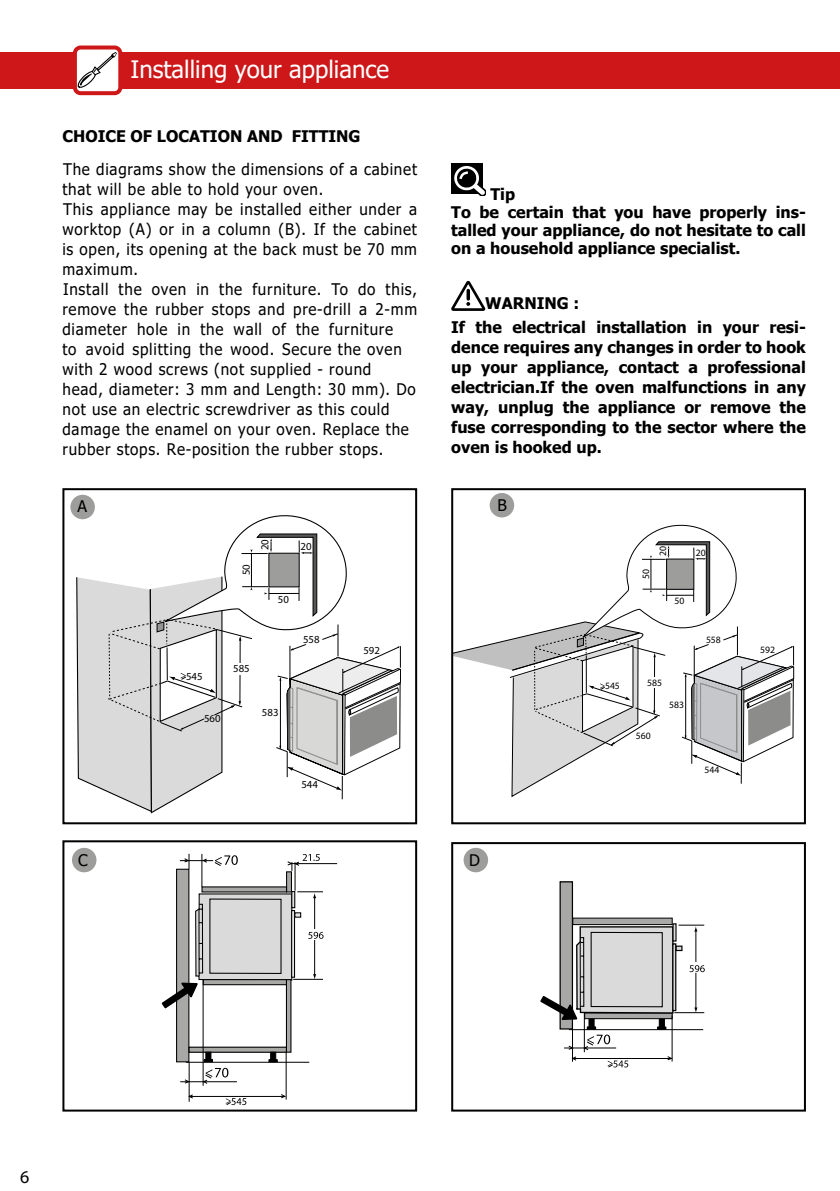
<style>
.page{position:relative;width:840px;height:1191px;background:#fff}
.page>*{position:absolute;margin:0;border:0;box-sizing:border-box;transform-origin:0 0}
.t1{font:24px "Tahoma";color:#fff}
.t2{font:18px "Myriad Pro";color:#000}
.t3{font:16px/20px "Tahoma";letter-spacing:.05em;color:#000;scale:.95 1}
.t4{font:700 16px/20px "Tahoma";color:#000}
.t5{font:16px "Tahoma";letter-spacing:.05em;color:#000}
.t6{font:10.8px "Myriad";color:#000}
.t7{font:9.6px "Myriad";color:#000}
</style>
<div class="page">
<div style="left:0;top:55px;width:839px;height:34px;background:#cd1719"></div>
<div style="left:0;top:52px;width:839px;height:32px;background:#cd1719"></div>
<div style="left:75px;top:48px;width:45px;height:45px;background:#fff;border-radius:6px"></div>
<svg style="left:78px;top:52px;width:39px;height:36px"></svg>
<div style="left:73px;top:46px;width:49px;height:49px;border:4px solid #cd1719;border-radius:6px"></div>
<hr style="left:839px;top:55px;width:1px;height:34px;background:#cd1719">
<hr style="left:839px;top:53px;width:1px;height:31px;background:#cd1719">
<svg style="left:76px;top:515px;width:324px;height:299px"></svg>
<div style="left:62px;top:488px;width:355px;height:336px;border:2px solid #000"></div>
<div style="left:451px;top:163px;width:31px;height:31px;background:#000"></div>
<svg style="left:454px;top:165px;width:31px;height:30px"></svg>
<svg style="left:451px;top:281px;width:34px;height:30px"></svg>
<div style="left:70px;top:495px;width:25px;height:24px;background:#9d9d9c;border-radius:50%"></div>
<div style="left:560px;top:882px;width:12px;height:147px;background:#a8a8a7"></div>
<div style="left:559px;top:881px;width:13px;height:148px;border:1px solid #000"></div>
<svg style="left:572px;top:917px;width:100px;height:8px"></svg>
<svg style="left:540px;top:924px;width:164px;height:143px"></svg>
<div style="left:451px;top:842px;width:354px;height:269px;border:2px solid #000"></div>
<svg style="left:454px;top:524px;width:339px;height:273px"></svg>
<div style="left:451px;top:488px;width:354px;height:336px;border:2px solid #000"></div>
<div style="left:176px;top:868px;width:13px;height:194px;background:#a8a8a7;border:1px solid #000"></div>
<svg style="left:286px;top:1010px;width:5px;height:42px"></svg>
<hr style="left:285px;top:1050px;width:1px;height:49px;background:#000">
<hr style="left:180px;top:1081px;width:57px;height:1px;background:#000">
<svg style="left:188px;top:1046px;width:99px;height:6px"></svg>
<hr style="left:189px;top:1062px;width:1px;height:39px;background:#000">
<svg style="left:188px;top:1093px;width:98px;height:12px"></svg>
<hr style="left:186px;top:1062px;width:123px;height:1px;background:#000">
<svg style="left:205px;top:1051px;width:6px;height:8px"></svg>
<svg style="left:184px;top:1059px;width:44px;height:25px"></svg>
<svg style="left:270px;top:1051px;width:6px;height:8px"></svg>
<svg style="left:268px;top:1059px;width:9px;height:3px"></svg>
<hr style="left:203px;top:979px;width:1px;height:106px;background:#000">
<svg style="left:161px;top:854px;width:176px;height:156px"></svg>
<div style="left:62px;top:840px;width:355px;height:271px;border:2px solid #000"></div>
<div style="left:72px;top:848px;width:24px;height:24px;background:#9d9d9c;border-radius:50%"></div>
<div style="left:489px;top:493px;width:25px;height:24px;background:#9d9d9c;border-radius:50%"></div>
<div style="left:463px;top:848px;width:25px;height:24px;background:#9d9d9c;border-radius:50%"></div>
<h1 class="t1" style="left:130px;top:53px;width:260px">Installing your appliance</h1>
<p class="t4" style="left:62px;top:127px;width:299px">CHOICE OF LOCATION AND FITTING</p>
<p class="t3" style="left:62px;top:160px;width:374px">The diagrams show the dimensions of a cabinet that will be able to hold your oven.<br>This appliance may be installed either under a worktop (A) or in a column (B). If the cabinet is open, its opening at the back must be 70 mm maximum.<br>Install the oven in the furniture. To do this, remove the rubber stops and pre-drill a 2-mm diameter hole in the wall of the furniture<br>to avoid splitting the wood. Secure the oven with 2 wood screws (not supplied - round<br>head, diameter: 3 mm and Length: 30 mm). Do not use an electric screwdriver as this could damage the enamel on your oven. Replace the rubber stops. Re-position the rubber stops.</p>
<p class="t5" style="left:77px;top:495px;width:11px">A</p>
<p class="t5" style="left:78px;top:849px;width:11px">C</p>
<p class="t6" style="left:186px;top:669px;width:18px">545</p>
<p class="t6" style="left:204px;top:712px;width:18px">560</p>
<p class="t6" style="left:239px;top:575px;width:13px;rotate:-90deg">50</p>
<p class="t6" style="left:258px;top:550px;width:13px;rotate:-90deg">20</p>
<p class="t6" style="left:278px;top:592px;width:13px">50</p>
<p class="t6" style="left:300px;top:540px;width:13px">20</p>
<p class="t6" style="left:233px;top:662px;width:18px">585</p>
<p class="t6" style="left:303px;top:633px;width:18px">558</p>
<p class="t6" style="left:262px;top:705px;width:18px">583</p>
<p class="t6" style="left:301px;top:777px;width:18px">544</p>
<p class="t6" style="left:363px;top:644px;width:18px">592</p>
<p class="t4" style="left:451px;top:186px;width:356px;line-height:18px;text-indent:39px">Tip<br>To be certain that you have properly ins&shy;talled your appliance, do not hesitate to call on a household appliance specialist.</p>
<p class="t4" style="left:451px;top:291px;width:356px;line-height:24px;text-indent:34px">WARNING :<br>If the electrical installation in your resi-</p>
<p class="t4" style="left:451px;top:337px;width:356px;text-align:justify">dence requires any changes in order to hook up your appliance, contact a professional electrician.If the oven malfunctions in any way, unplug the appliance or remove the fuse corresponding to the sector where the oven is hooked up.</p>
<p class="t5" style="left:497px;top:494px;width:11px">B</p>
<p class="t5" style="left:469px;top:849px;width:12px">D</p>
<p class="t7" style="left:604px;top:680px;width:16px">545</p>
<p class="t7" style="left:639px;top:579px;width:11px;rotate:-90deg">50</p>
<p class="t7" style="left:656px;top:556px;width:11px;rotate:-90deg">20</p>
<p class="t7" style="left:674px;top:594px;width:11px">50</p>
<p class="t7" style="left:695px;top:547px;width:11px">20</p>
<p class="t7" style="left:705px;top:634px;width:16px">558</p>
<p class="t7" style="left:646px;top:676px;width:16px">585</p>
<p class="t7" style="left:668px;top:699px;width:16px">583</p>
<p class="t7" style="left:635px;top:730px;width:16px">560</p>
<p class="t7" style="left:704px;top:764px;width:16px">544</p>
<p class="t7" style="left:759px;top:644px;width:16px">592</p>
<p class="t2" style="left:20px;top:1165px;width:11px">6</p>
</div>
